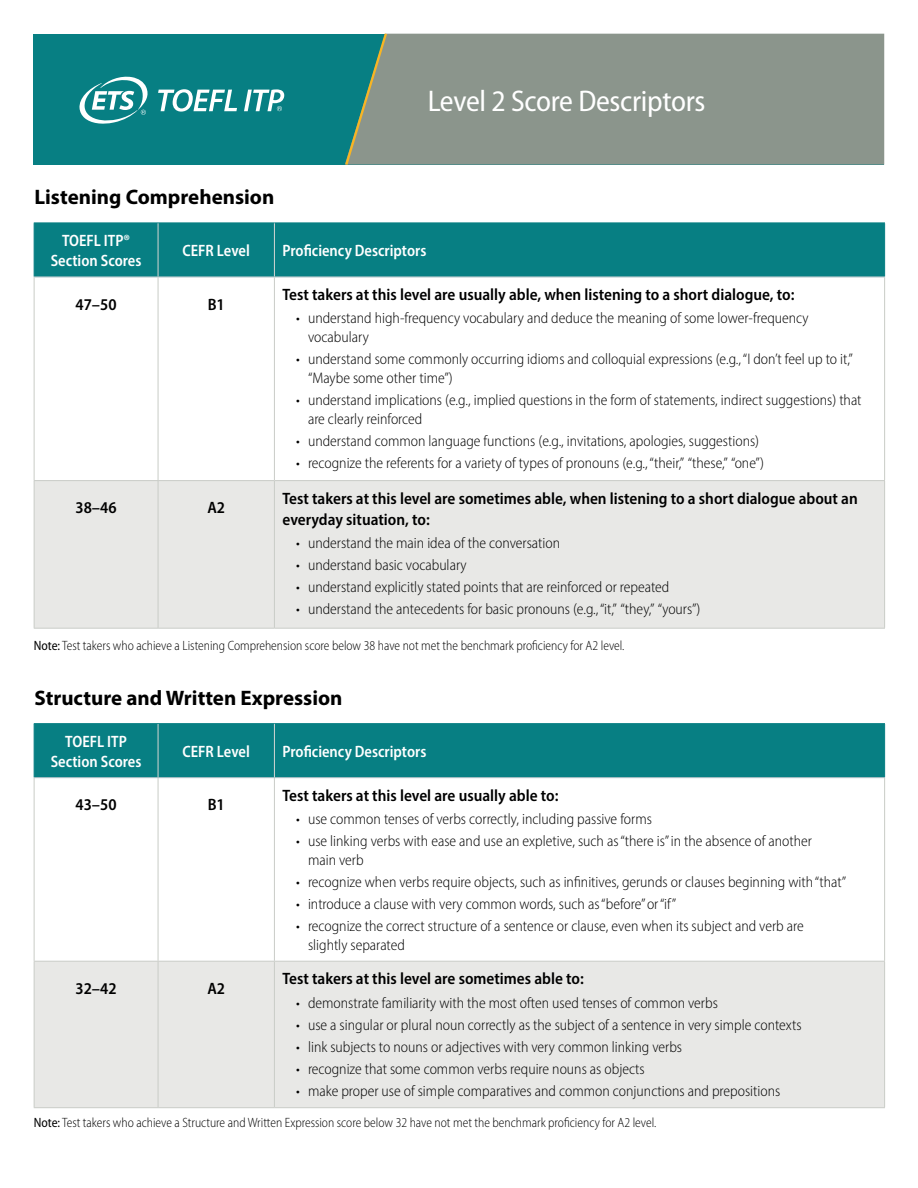
<style>
.page{position:relative;width:918px;height:1188px;background:#fff}
.page>*{position:absolute;margin:0;border:0;box-sizing:border-box;transform-origin:0 0}
.t1{font:semi-condensed 30px "Myriad Pro";letter-spacing:-.01em;color:#fff}
.t2{font:700 21px "Myriad Pro";color:#000}
.P__bold_description{font:600 semi-condensed 16.5px/21px "Myriad Pro";color:#000}
.H3__table_heads{font:600 semi-condensed 16.5px/19.5px "Myriad Pro";color:#fff;text-align:center;scale:.95 1}
.P__score{font:600 semi-condensed 16.5px "Myriad Pro";color:#000}
.t3{font:300 semi-condensed 15.3px/18.8px "Myriad Pro";color:#000}
.P__note{font:300 semi-condensed 13.5px "Myriad Pro";color:#000;scale:.95 1}
.s1{font-weight:400}
</style>
<div class="page">
<div style="left:34px;top:34px;width:850px;height:131px;background:#077f83"></div>
<div style="left:389px;top:34px;width:496px;height:131px;background:#8b958c"></div>
<svg style="left:80px;top:77px;width:68px;height:47px"></svg>
<svg style="left:158px;top:89px;width:79px;height:23px"></svg>
<svg style="left:244px;top:89px;width:40px;height:22px"></svg>
<svg style="left:345px;top:33px;width:44px;height:132px"></svg>
<div style="left:35px;top:224px;width:849px;height:53px;background:#077f83"></div>
<div style="left:35px;top:481px;width:849px;height:147px;background:#e8e8e6"></div>
<hr style="left:34px;top:223px;width:124px;height:1px;background:#077f83">
<hr style="left:34px;top:223px;width:1px;height:54px;background:#077f83">
<hr style="left:158px;top:223px;width:116px;height:1px;background:#077f83">
<hr style="left:274px;top:223px;width:611px;height:1px;background:#077f83">
<hr style="left:884px;top:223px;width:1px;height:54px;background:#077f83">
<hr style="left:34px;top:277px;width:124px;height:1px;background:#a2bcc1">
<hr style="left:158px;top:277px;width:116px;height:1px;background:#a2bcc1">
<hr style="left:274px;top:277px;width:611px;height:1px;background:#a2bcc1">
<hr style="left:158px;top:223px;width:1px;height:54px;background:#d5d6d3">
<hr style="left:274px;top:223px;width:1px;height:54px;background:#d5d6d3">
<hr style="left:34px;top:277px;width:1px;height:203px;background:#c9ccc7">
<hr style="left:158px;top:277px;width:1px;height:203px;background:#c9ccc7">
<hr style="left:274px;top:277px;width:1px;height:203px;background:#c9ccc7">
<hr style="left:884px;top:277px;width:1px;height:203px;background:#c9ccc7">
<hr style="left:34px;top:481px;width:1px;height:147px;background:#c9ccc7">
<hr style="left:34px;top:480px;width:124px;height:1px;background:#c9ccc7">
<hr style="left:158px;top:480px;width:116px;height:1px;background:#c9ccc7">
<hr style="left:158px;top:481px;width:1px;height:147px;background:#c9ccc7">
<hr style="left:34px;top:628px;width:124px;height:1px;background:#c9ccc7">
<hr style="left:158px;top:628px;width:116px;height:1px;background:#c9ccc7">
<hr style="left:274px;top:481px;width:1px;height:147px;background:#c9ccc7">
<hr style="left:274px;top:480px;width:611px;height:1px;background:#c9ccc7">
<hr style="left:884px;top:481px;width:1px;height:147px;background:#c9ccc7">
<hr style="left:274px;top:628px;width:611px;height:1px;background:#c9ccc7">
<div style="left:35px;top:724px;width:849px;height:53px;background:#077f83"></div>
<svg style="left:35px;top:778px;width:849px;height:183px"></svg>
<div style="left:35px;top:962px;width:849px;height:145px;background:#e8e8e6"></div>
<hr style="left:34px;top:723px;width:124px;height:1px;background:#077f83">
<hr style="left:34px;top:724px;width:1px;height:53px;background:#077f83">
<hr style="left:158px;top:723px;width:116px;height:1px;background:#077f83">
<hr style="left:274px;top:723px;width:611px;height:1px;background:#077f83">
<hr style="left:884px;top:724px;width:1px;height:53px;background:#077f83">
<hr style="left:34px;top:777px;width:124px;height:1px;background:#a2bcc1">
<hr style="left:158px;top:777px;width:116px;height:1px;background:#a2bcc1">
<hr style="left:274px;top:777px;width:611px;height:1px;background:#a2bcc1">
<hr style="left:158px;top:724px;width:1px;height:53px;background:#d5d6d3">
<hr style="left:274px;top:724px;width:1px;height:53px;background:#d5d6d3">
<hr style="left:34px;top:778px;width:1px;height:183px;background:#c9ccc7">
<hr style="left:158px;top:778px;width:1px;height:183px;background:#c9ccc7">
<hr style="left:274px;top:778px;width:1px;height:183px;background:#c9ccc7">
<hr style="left:884px;top:778px;width:1px;height:183px;background:#c9ccc7">
<hr style="left:34px;top:962px;width:1px;height:145px;background:#c9ccc7">
<hr style="left:34px;top:961px;width:124px;height:1px;background:#c9ccc7">
<hr style="left:158px;top:961px;width:116px;height:1px;background:#c9ccc7">
<hr style="left:158px;top:962px;width:1px;height:145px;background:#c9ccc7">
<hr style="left:34px;top:1107px;width:124px;height:1px;background:#c9ccc7">
<hr style="left:158px;top:1107px;width:116px;height:1px;background:#c9ccc7">
<hr style="left:274px;top:962px;width:1px;height:145px;background:#c9ccc7">
<hr style="left:274px;top:961px;width:611px;height:1px;background:#c9ccc7">
<hr style="left:884px;top:962px;width:1px;height:145px;background:#c9ccc7">
<hr style="left:274px;top:1107px;width:611px;height:1px;background:#c9ccc7">
<h2 class="t2" style="left:34px;top:183px;width:241px">Listening Comprehension</h2>
<h1 class="t1" style="left:428px;top:84px;width:279px">Level 2 Score Descriptors</h1>
<p class="H3__table_heads" style="left:51px;top:231px;width:97px">TOEFL ITP®<br>Section Scores</p>
<p class="H3__table_heads" style="left:183px;top:240px;width:72px">CEFR Level</p>
<p class="H3__table_heads" style="left:283px;top:240px;width:153px">Proficiency Descriptors</p>
<p class="P__score" style="left:76px;top:294px;width:43px">47–50</p>
<p class="P__score" style="left:208px;top:294px;width:19px">B1</p>
<p class="P__bold_description" style="left:283px;top:284px;width:514px">Test takers at this level are usually able, when listening to a short dialogue, to:</p>
<p class="t3" style="left:308px;top:309px;width:502px;text-indent:-12px">• understand high-frequency vocabulary and deduce the meaning of some lower-frequency vocabulary</p>
<p class="t3" style="left:308px;top:350px;width:546px;text-indent:-12px">• understand some commonly occurring idioms and colloquial expressions (e.g., “I don’t feel up to it,” “Maybe some other time”)</p>
<p class="t3" style="left:308px;top:390px;width:555px;text-indent:-12px">• understand implications (e.g., implied questions in the form of statements, indirect suggestions) that are clearly reinforced</p>
<p class="t3" style="left:296px;top:431px;width:465px">• understand common language functions (e.g., invitations, apologies, suggestions)</p>
<p class="t3" style="left:296px;top:453px;width:469px">• recognize the referents for a variety of types of pronouns (e.g., “their,” “these,” “one”)</p>
<p class="P__score" style="left:76px;top:497px;width:43px">38–46</p>
<p class="P__score" style="left:207px;top:497px;width:19px">A2</p>
<p class="P__bold_description" style="left:283px;top:487px;width:577px">Test takers at this level are sometimes able, when listening to a short dialogue about an everyday situation, to:</p>
<p class="t3" style="left:296px;top:533px;width:266px">• understand the main idea of the conversation</p>
<p class="t3" style="left:296px;top:555px;width:172px">• understand basic vocabulary</p>
<p class="t3" style="left:296px;top:577px;width:375px">• understand explicitly stated points that are reinforced or repeated</p>
<p class="t3" style="left:296px;top:599px;width:406px">• understand the antecedents for basic pronouns (e.g., “it,” “they,” “yours”)</p>
<p class="P__note" style="left:34px;top:637px;width:623px"><span class="s1">Note:</span> Test takers who achieve a Listening Comprehension score below 38 have not met the benchmark proficiency for A2 level.</p>
<h2 class="t2" style="left:34px;top:684px;width:310px">Structure and Written Expression</h2>
<p class="H3__table_heads" style="left:51px;top:731px;width:97px">TOEFL ITP<br>Section Scores</p>
<p class="H3__table_heads" style="left:183px;top:741px;width:72px">CEFR Level</p>
<p class="H3__table_heads" style="left:283px;top:741px;width:153px">Proficiency Descriptors</p>
<p class="P__score" style="left:76px;top:794px;width:43px">43–50</p>
<p class="P__score" style="left:208px;top:794px;width:19px">B1</p>
<p class="P__bold_description" style="left:283px;top:784px;width:277px">Test takers at this level are usually able to:</p>
<p class="t3" style="left:296px;top:809px;width:357px">• use common tenses of verbs correctly, including passive forms</p>
<p class="t3" style="left:308px;top:831px;width:505px;text-indent:-12px">• use linking verbs with ease and use an expletive, such as “there is” in the absence of another main verb</p>
<p class="t3" style="left:296px;top:872px;width:552px">• recognize when verbs require objects, such as infinitives, gerunds or clauses beginning with “that”</p>
<p class="t3" style="left:296px;top:894px;width:382px">• introduce a clause with very common words, such as “before” or “if”</p>
<p class="t3" style="left:308px;top:916px;width:497px;text-indent:-12px">• recognize the correct structure of a sentence or clause, even when its subject and verb are slightly separated</p>
<p class="P__score" style="left:76px;top:978px;width:43px">32–42</p>
<p class="P__score" style="left:207px;top:978px;width:19px">A2</p>
<p class="P__bold_description" style="left:283px;top:968px;width:303px">Test takers at this level are sometimes able to:</p>
<p class="t3" style="left:296px;top:993px;width:423px">• demonstrate familiarity with the most often used tenses of common verbs</p>
<p class="t3" style="left:296px;top:1015px;width:507px">• use a singular or plural noun correctly as the subject of a sentence in very simple contexts</p>
<p class="t3" style="left:296px;top:1037px;width:388px">• link subjects to nouns or adjectives with very common linking verbs</p>
<p class="t3" style="left:296px;top:1059px;width:350px">• recognize that some common verbs require nouns as objects</p>
<p class="t3" style="left:296px;top:1081px;width:486px">• make proper use of simple comparatives and common conjunctions and prepositions</p>
<p class="P__note" style="left:34px;top:1115px;width:657px"><span class="s1">Note:</span> Test takers who achieve a Structure and Written Expression score below 32 have not met the benchmark proficiency for A2 level.</p>
</div>
